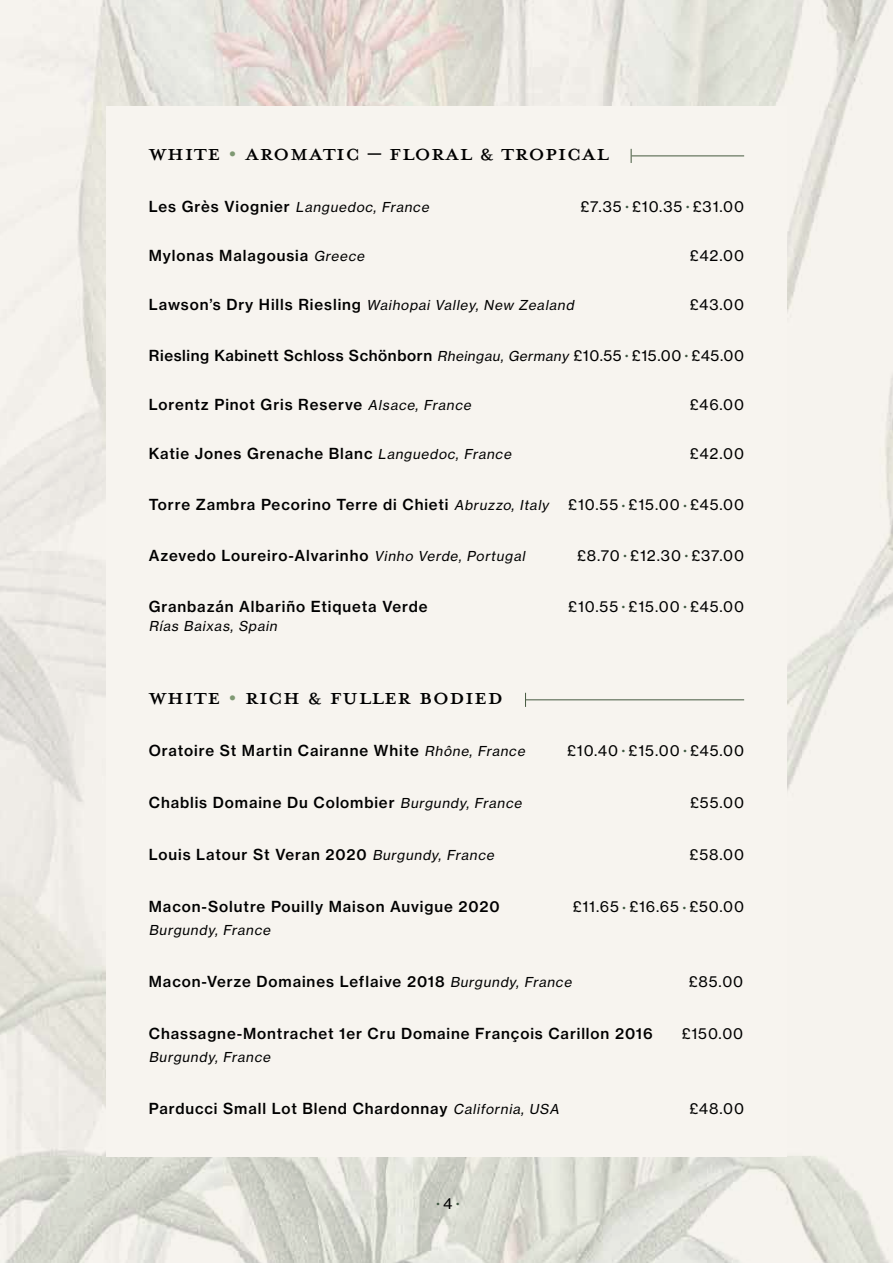
<style>
.page{position:relative;width:893px;height:1263px;background:#fff}
.page>*{position:absolute;margin:0;border:0;box-sizing:border-box;transform-origin:0 0}
.t1{font:33px "Mrs Eaves All Petite Caps";color:#000}
.t2{font:15px "N Haas Grotesk TX Pro 65 Md";letter-spacing:.06em;color:#000}
.t3{font:15px "N Haas Grotesk TX Pro 55 Rg";letter-spacing:.06em;color:#000}
.t4{font:15px "N Haas Grotesk TX Pro 65 Md";letter-spacing:.04em;color:#000}
.t5{font:italic 13.5px "N Haas Grotesk TX Pro 55 Rg";color:#000}
.t6{font:9px "N Haas Grotesk TX Pro 65 Md";color:#3e5740}
.s1{color:#7f9973}
.s2{font-family:"N Haas Grotesk TX Pro 65 Md";font-style:normal;font-size:15px}
.s3{font-family:"N Haas Grotesk TX Pro 65 Md";font-size:9px;color:#3e5740}
.s4{font-family:"N Haas Grotesk TX Pro 55 Rg";font-style:italic;font-size:13.5px}
.s5{font-family:"N Haas Grotesk TX Pro 55 Rg"}
.s6{font-size:9px;color:#3e5740}
.s7{font-family:"N Haas Grotesk TX Pro 55 Rg";font-size:15px;color:#000}
</style>
<div class="page">
<img style="left:0;top:0;width:893px;height:1263px">
<div style="left:106px;top:106px;width:681px;height:1051px;background:#f7f4ef"></div>
<hr style="left:632px;top:155px;width:112px;height:1px;background:#45593f">
<svg style="left:631px;top:149px;width:1px;height:14px"></svg>
<hr style="left:526px;top:699px;width:218px;height:1px;background:#45593f">
<svg style="left:525px;top:693px;width:1px;height:14px"></svg>
<h1 class="t1" style="left:149px;top:137px;width:461px">WHITE <span class="s1">•</span> AROMATIC – FLORAL &amp; TROPICAL</h1>
<p class="t5" style="left:149px;top:198px;width:284px"><span class="s2">L e s G rè s V i o g n i e r</span> Languedoc, France</p>
<p class="t3" style="left:581px;top:197px;width:165px">£7.35 <span class="s3">•</span> £10.35 <span class="s3">•</span> £31.00</p>
<p class="t2" style="left:149px;top:246px;width:220px">Mylonas Malagousia <span class="s4">Greece</span></p>
<p class="t3" style="left:690px;top:246px;width:56px">£42.00</p>
<p class="t5" style="left:149px;top:297px;width:429px"><span class="s2">L a ws o n ’s D r y H i l l s R i e s l i n g</span> Waihopai Valley, New Zealand</p>
<p class="t3" style="left:690px;top:295px;width:56px">£43.00</p>
<p class="t4" style="left:149px;top:346px;width:597px">Riesling Kabinett Schloss Schönborn <span class="s4">Rheingau, Germany</span> <span class="s5">£10.55</span> <span class="s6">•</span> <span class="s5">£15.00</span> <span class="s6">•</span> <span class="s5">£45.00</span></p>
<p class="t2" style="left:149px;top:395px;width:326px">Lorentz Pinot Gris Reserve <span class="s4">Alsace, France</span></p>
<p class="t3" style="left:690px;top:395px;width:56px">£46.00</p>
<p class="t2" style="left:149px;top:445px;width:367px">Katie Jones Grenache Blanc <span class="s4">Languedoc, France</span></p>
<p class="t3" style="left:690px;top:445px;width:56px">£42.00</p>
<p class="t2" style="left:149px;top:495px;width:597px">Torre Zambra Pecorino Terre di Chieti <span class="s4">Abruzzo, Italy</span> <span class="s5">£10.55</span> <span class="s6">•</span> <span class="s5">£15.00</span> <span class="s6">•</span> <span class="s5">£45.00</span></p>
<p class="t2" style="left:149px;top:546px;width:380px">Azevedo Loureiro-Alvarinho <span class="s4">Vinho Verde, Portugal</span></p>
<p class="t3" style="left:577px;top:546px;width:169px">£8.70 <span class="s3">•</span> £12.30 <span class="s3">•</span> £37.00</p>
<p class="t2" style="left:149px;top:597px;width:280px">Granbazán Albariño Etiqueta Verde</p>
<p class="t3" style="left:568px;top:597px;width:177px">£10.55 <span class="s3">•</span> £15.00 <span class="s3">•</span> £45.00</p>
<p class="t5" style="left:149px;top:618px;width:133px">Rías Baixas, Spain</p>
<h1 class="t1" style="left:149px;top:681px;width:356px">WHITE <span class="s1">•</span> RICH &amp; FULLER BODIED</h1>
<p class="t2" style="left:149px;top:741px;width:380px">Oratoire St Martin Cairanne White <span class="s4">Rhône, France</span></p>
<p class="t3" style="left:567px;top:741px;width:179px">£10.40 <span class="s3">•</span> £15.00 <span class="s3">•</span> £45.00</p>
<p class="t2" style="left:149px;top:793px;width:377px">Chablis Domaine Du Colombier <span class="s4">Burgundy, France</span></p>
<p class="t3" style="left:690px;top:793px;width:55px">£55.00</p>
<p class="t2" style="left:149px;top:845px;width:349px">Louis Latour St Veran 2020 <span class="s4">Burgundy, France</span></p>
<p class="t3" style="left:690px;top:845px;width:56px">£58.00</p>
<p class="t2" style="left:149px;top:897px;width:352px">Macon-Solutre Pouilly Maison Auvigue 2020</p>
<p class="t3" style="left:573px;top:898px;width:173px">£11.65 <span class="s3">•</span> £16.65 <span class="s3">•</span> £50.00</p>
<p class="t5" style="left:149px;top:922px;width:126px">Burgundy, France</p>
<p class="t2" style="left:149px;top:972px;width:427px">Macon-Verze Domaines Leflaive 2018 <span class="s4">Burgundy, France</span></p>
<p class="t3" style="left:689px;top:972px;width:56px">£85.00</p>
<p class="t2" style="left:149px;top:1024px;width:505px">Chassagne-Montrachet 1er Cru Domaine François Carillon 2016</p>
<p class="t3" style="left:682px;top:1025px;width:63px">£150.00</p>
<p class="t5" style="left:149px;top:1049px;width:126px">Burgundy, France</p>
<p class="t2" style="left:149px;top:1099px;width:414px">Parducci Small Lot Blend Chardonnay <span class="s4">California, USA</span></p>
<p class="t3" style="left:689px;top:1099px;width:56px">£48.00</p>
<p class="t6" style="left:436px;top:1198px;width:25px">• <span class="s7">4</span> •</p>
</div>
